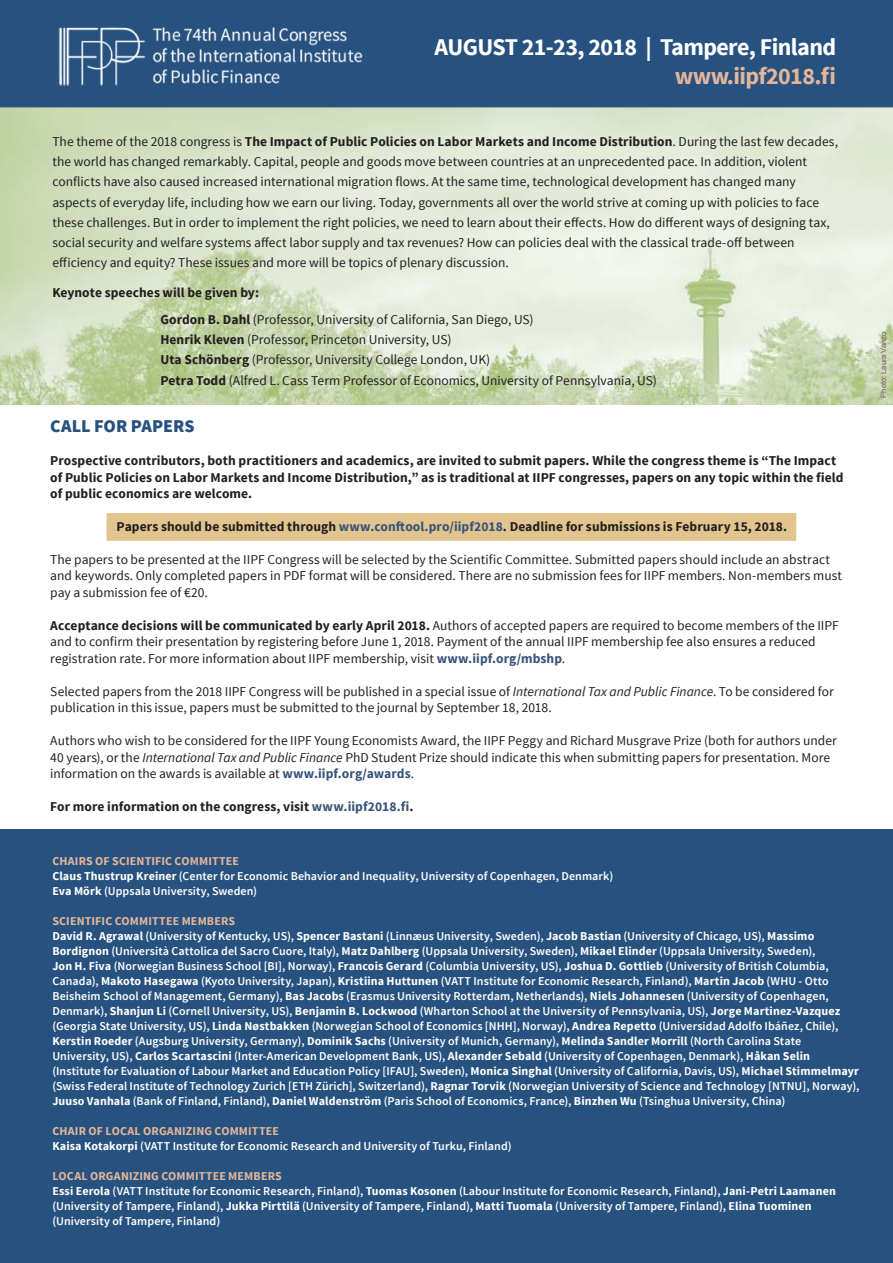
<style>
.page{position:relative;width:893px;height:1263px;background:#fff}
.page>*{position:absolute;margin:0;border:0;box-sizing:border-box;transform-origin:0 0}
.t1{font:700 24px "Source Sans Pro";letter-spacing:-.025em;color:#fff}
.t2{font:700 24px "Source Sans Pro";letter-spacing:-.025em;color:#e3b59b}
.t3{font:900 18px "Source Sans Pro";letter-spacing:-.005em;color:#27527f}
.t4{font:13.5px/20.2px "Source Sans Pro";color:#231f20}
.t5{font:700 13.5px/16.5px "Source Sans Pro";letter-spacing:.005em;color:#231f20}
.t6{font:600 12px/15px "Source Sans Pro";letter-spacing:.005em;color:#fff}
.t7{font:7.5px "Arial";color:#715e6a}
.s1{font-weight:700}
.s2{color:#365479}
.s3{font-weight:700;color:#365479}
.s4{font-style:italic}
.s5{font-weight:700;color:#e3b59b}
</style>
<div class="page">
<img style="left:0;top:107px;width:893px;height:298px">
<div style="left:0;top:0;width:893px;height:107px;background:#27527f"></div>
<div style="left:0;top:829px;width:893px;height:434px;background:#27527f"></div>
<div style="left:107px;top:513px;width:689px;height:28px;background:#e2c48e;border:2px solid #e2c48e"></div>
<img style="left:50px;top:15px;width:321px;height:70px">
<h1 class="t1" style="left:434px;top:32px;width:403px">AUGUST 21-23, 2018 | Tampere, Finland</h1>
<h1 class="t2" style="left:675px;top:61px;width:163px">www.iipf2018.fi</h1>
<p class="t4" style="left:52px;top:131px;width:787px">The theme of the 2018 congress is <span class="s1">The Impact of Public Policies on Labor Markets and Income Distribution</span>. During the last few decades, the world has changed remarkably. Capital, people and goods move between countries at an unprecedented pace. In addition, violent conflicts have also caused increased international migration flows. At the same time, technological development has changed many aspects of everyday life, including how we earn our living. Today, governments all over the world strive at coming up with policies to face these challenges. But in order to implement the right policies, we need to learn about their effects. How do different ways of designing tax, social security and welfare systems affect labor supply and tax revenues? How can policies deal with the classical trade-off between efficiency and equity? These issues and more will be topics of plenary discussion.</p>
<p class="t4" style="left:160px;top:279px;width:375px;line-height:27px;text-indent:-108px"><span class="s1">Keynote speeches will be given by:<br>Gordon B. Dahl</span> (Professor, University of California, San Diego, US)</p>
<p class="t4" style="left:160px;top:330px;width:498px"><span class="s1">Henrik Kleven</span> (Professor, Princeton University, US)<br><span class="s1">Uta Schönberg</span> (Professor, University College London, UK)<br><span class="s1">Petra Todd</span> (Alfred L. Cass Term Professor of Economics, University of Pennsylvania, US)</p>
<h2 class="t3" style="left:50px;top:414px;width:146px">CALL FOR PAPERS</h2>
<p class="t5" style="left:50px;top:453px;width:795px">Prospective contributors, both practitioners and academics, are invited to submit papers. While the congress theme is “The Impact of Public Policies on Labor Markets and Income Distribution,” as is traditional at IIPF congresses, papers on any topic within the field of public economics are welcome.</p>
<p class="t5" style="left:117px;top:519px;width:672px">Papers should be submitted through <span class="s2">www.conftool.pro/iipf2018</span>. Deadline for submissions is February 15, 2018.</p>
<p class="t4" style="left:50px;top:551px;width:793px;line-height:16.5px">The papers to be presented at the IIPF Congress will be selected by the Scientific Committee. Submitted papers should include an abstract and keywords. Only completed papers in PDF format will be considered. There are no submission fees for IIPF members. Non-members must pay a submission fee of €20.</p>
<p class="t4" style="left:50px;top:617px;width:790px;line-height:16.5px"><span class="s1">Acceptance decisions will be communicated by early April 2018.</span> Authors of accepted papers are required to become members of the IIPF and to confirm their presentation by registering before June 1, 2018. Payment of the annual IIPF membership fee also ensures a reduced registration rate. For more information about IIPF membership, visit <span class="s3">www.iipf.org/mbshp</span>.</p>
<p class="t4" style="left:50px;top:683px;width:785px;line-height:16.5px">Selected papers from the 2018 IIPF Congress will be published in a special issue of <span class="s4">International Tax and Public Finance</span>. To be considered for publication in this issue, papers must be submitted to the journal by September 18, 2018.</p>
<p class="t4" style="left:50px;top:733px;width:788px;line-height:16.5px">Authors who wish to be considered for the IIPF Young Economists Award, the IIPF Peggy and Richard Musgrave Prize (both for authors under<br>40 years), or the <span class="s4">International Tax and Public Finance</span> PhD Student Prize should indicate this when submitting papers for presentation. More information on the awards is available at <span class="s3">www.iipf.org/awards</span>.</p>
<p class="t5" style="left:50px;top:799px;width:365px">For more information on the congress, visit <span class="s2">www.iipf2018.fi</span>.</p>
<p class="t6" style="left:52px;top:853px;width:562px"><span class="s5">CHAIRS OF SCIENTIFIC COMMITTEE<br></span><span class="s1">Claus Thustrup Kreiner</span> (Center for Economic Behavior and Inequality, University of Copenhagen, Denmark)<br><span class="s1">Eva Mörk</span> (Uppsala University, Sweden)</p>
<p class="t6" style="left:52px;top:913px;width:809px"><span class="s5">SCIENTIFIC COMMITTEE MEMBERS<br></span><span class="s1">David R. Agrawal</span> (University of Kentucky, US), <span class="s1">Spencer Bastani</span> (Linnæus University, Sweden), <span class="s1">Jacob Bastian</span> (University of Chicago, US), <span class="s1">Massimo Bordignon</span> (Università Cattolica del Sacro Cuore, Italy), <span class="s1">Matz Dahlberg</span> (Uppsala University, Sweden), <span class="s1">Mikael Elinder</span> (Uppsala University, Sweden),<br><span class="s1">Jon H. Fiva</span> (Norwegian Business School [BI], Norway), <span class="s1">Francois Gerard</span> (Columbia University, US), <span class="s1">Joshua D. Gottlieb</span> (University of British Columbia, Canada), <span class="s1">Makoto Hasegawa</span> (Kyoto University, Japan), <span class="s1">Kristiina Huttunen</span> (VATT Institute for Economic Research, Finland), <span class="s1">Martin Jacob</span> (WHU - Otto Beisheim School of Management, Germany), <span class="s1">Bas Jacobs</span> (Erasmus University Rotterdam, Netherlands), <span class="s1">Niels Johannesen</span> (University of Copenhagen, Denmark), <span class="s1">Shanjun Li</span> (Cornell University, US), <span class="s1">Benjamin B. Lockwood</span> (Wharton School at the University of Pennsylvania, US), <span class="s1">Jorge Martinez-Vazquez </span>(Georgia State University, US), <span class="s1">Linda Nøstbakken</span> (Norwegian School of Economics [NHH], Norway), <span class="s1">Andrea Repetto</span> (Universidad Adolfo Ibáñez, Chile), <span class="s1">Kerstin Roeder</span> (Augsburg University, Germany), <span class="s1">Dominik Sachs</span> (University of Munich, Germany), <span class="s1">Melinda Sandler Morrill</span> (North Carolina State University, US), <span class="s1">Carlos Scartascini</span> (Inter-American Development Bank, US), <span class="s1">Alexander Sebald</span> (University of Copenhagen, Denmark), <span class="s1">Håkan Selin </span>(Institute for Evaluation of Labour Market and Education Policy [IFAU], Sweden), <span class="s1">Monica Singhal</span> (University of California, Davis, US), <span class="s1">Michael Stimmelmayr </span>(Swiss Federal Institute of Technology Zurich [ETH Zürich], Switzerland), <span class="s1">Ragnar Torvik</span> (Norwegian University of Science and Technology [NTNU], Norway), <span class="s1">Juuso Vanhala</span> (Bank of Finland, Finland), <span class="s1">Daniel Waldenström</span> (Paris School of Economics, France), <span class="s1">Binzhen Wu</span> (Tsinghua University, China)</p>
<p class="t6" style="left:52px;top:1123px;width:461px"><span class="s5">CHAIR OF LOCAL ORGANIZING COMMITTEE<br></span><span class="s1">Kaisa Kotakorpi</span> (VATT Institute for Economic Research and University of Turku, Finland)</p>
<p class="t6" style="left:52px;top:1168px;width:785px"><span class="s5">LOCAL ORGANIZING COMMITTEE MEMBERS<br></span><span class="s1">Essi Eerola</span> (VATT Institute for Economic Research, Finland), <span class="s1">Tuomas Kosonen</span> (Labour Institute for Economic Research, Finland), <span class="s1">Jani-Petri Laamanen </span>(University of Tampere, Finland), <span class="s1">Jukka Pirttilä</span> (University of Tampere, Finland), <span class="s1">Matti Tuomala</span> (University of Tampere, Finland), <span class="s1">Elina Tuominen </span>(University of Tampere, Finland)</p>
<p class="t7" style="left:879px;top:398px;width:67px;rotate:-90deg">Photo: Laura Vanzo</p>
</div>
